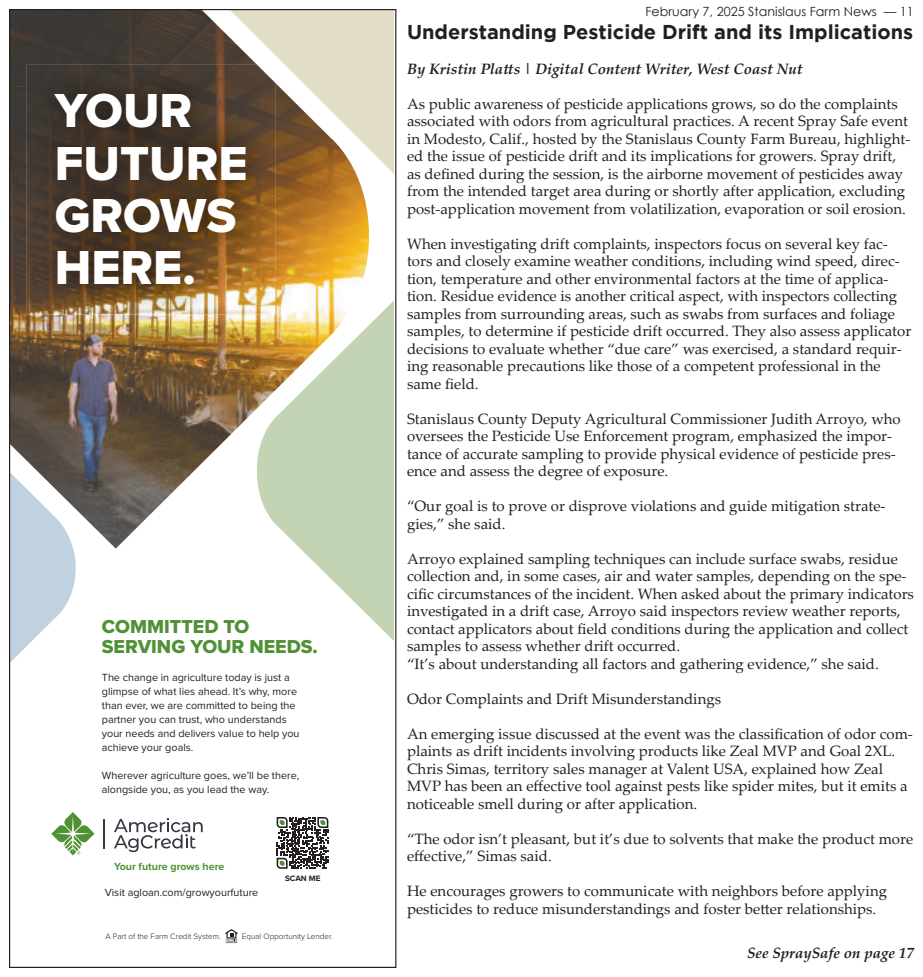
<style>
.page{position:relative;width:923px;height:977px;background:#fff}
.page>*{position:absolute;margin:0;border:0;box-sizing:border-box;transform-origin:0 0}
.t1{font:49.5px/52.1px "Proxima Nova Extrabld";color:#fff}
.t2{font:700 20px "Gotham";color:#231f20}
.t3{font:19.38px/19.4px "Proxima Nova Extrabld";color:#519136}
.t4{font:15px/17.5px "Palatino Linotype";color:#231f20}
.t5{font:italic 700 15px "Palatino Linotype";color:#231f20}
.t6{font:12.62px "Century Gothic";color:#231f20}
.t7{font:10.75px/14px "Proxima Nova";color:#231f20}
.t8{font:700 10.62px "Proxima Nova";color:#519136}
.t9{font:300 8.12px "Proxima Nova";color:#231f20}
.t10{font:700 8.12px "Proxima Nova";color:#231f20}
</style>
<div class="page">
<img style="left:11px;top:11px;width:218px;height:75px">
<img style="left:275px;top:174px;width:22px;height:127px">
<img style="left:11px;top:86px;width:34px;height:385px">
<img style="left:297px;top:174px;width:36px;height:127px">
<img style="left:333px;top:174px;width:36px;height:127px">
<img style="left:45px;top:314px;width:212px;height:158px">
<img style="left:76px;top:471px;width:113px;height:77px">
<svg style="left:189px;top:471px;width:4px;height:5px"></svg>
<img style="left:27px;top:64px;width:248px;height:250px">
<svg style="left:11px;top:471px;width:65px;height:191px"></svg>
<svg style="left:225px;top:929px;width:12px;height:14px"></svg>
<svg style="left:51px;top:812px;width:44px;height:43px"></svg>
<svg style="left:104px;top:819px;width:1px;height:29px"></svg>
<svg style="left:114px;top:818px;width:89px;height:34px"></svg>
<svg style="left:276px;top:817px;width:53px;height:52px"></svg>
<svg style="left:257px;top:301px;width:137px;height:339px;fill:#c2d4b3"></svg>
<svg style="left:229px;top:11px;width:165px;height:163px"></svg>
<h1 class="t1" style="left:55px;top:85px;width:194px">YOUR<br>FUTURE<br>GROWS<br>HERE.</h1>
<p class="t3" style="left:102px;top:617px;width:217px">COMMITTED TO<br>SERVING YOUR NEEDS.</p>
<p class="t7" style="left:102px;top:671px;width:199px">The change in agriculture today is just a glimpse of what lies ahead. It’s why, more than ever, we are committed to being the partner you can trust, who understands your needs and delivers value to help you achieve your goals.</p>
<p class="t7" style="left:102px;top:769px;width:199px">Wherever agriculture goes, we’ll be there, alongside you, as you lead the way.</p>
<p class="t8" style="left:114px;top:861px;width:112px">Your future grows here</p>
<p class="t10" style="left:285px;top:875px;width:37px">SCAN ME</p>
<p class="t7" style="left:105px;top:885px;width:155px">Visit agloan.com/growyourfuture</p>
<p class="t9" style="left:106px;top:933px;width:117px">A Part of the Farm Credit System.</p>
<p class="t9" style="left:242px;top:933px;width:92px">Equal Opportunity Lender.</p>
<p class="t6" style="left:645px;top:6px;width:270px">February 7, 2025 Stanislaus Farm News — 11</p>
<h2 class="t2" style="left:407px;top:20px;width:507px">Understanding Pesticide Drift and its Implications</h2>
<p class="t5" style="left:407px;top:58px;width:397px">By Kristin Platts | Digital Content Writer, West Coast Nut</p>
<p class="t4" style="left:407px;top:96px;width:505px">As public awareness of pesticide applications grows, so do the complaints associated with odors from agricultural practices. A recent Spray Safe event in Modesto, Calif., hosted by the Stanislaus County Farm Bureau, highlight&shy;ed the issue of pesticide drift and its implications for growers. Spray drift, as defined during the session, is the airborne movement of pesticides away from the intended target area during or shortly after application, excluding post-application movement from volatilization, evaporation or soil erosion.</p>
<p class="t4" style="left:407px;top:236px;width:506px">When investigating drift complaints, inspectors focus on several key fac&shy;tors and closely examine weather conditions, including wind speed, direc&shy;tion, temperature and other environmental factors at the time of applica&shy;tion. Residue evidence is another critical aspect, with inspectors collecting samples from surrounding areas, such as swabs from surfaces and foliage samples, to determine if pesticide drift occurred. They also assess applicator decisions to evaluate whether “due care” was exercised, a standard requir&shy;ing reasonable precautions like those of a competent professional in the same field.</p>
<p class="t4" style="left:407px;top:411px;width:495px">Stanislaus County Deputy Agricultural Commissioner Judith Arroyo, who oversees the Pesticide Use Enforcement program, emphasized the impor&shy;tance of accurate sampling to provide physical evidence of pesticide pres&shy;ence and assess the degree of exposure.</p>
<p class="t4" style="left:407px;top:499px;width:480px">“Our goal is to prove or disprove violations and guide mitigation strate&shy;gies,” she said.</p>
<p class="t4" style="left:407px;top:551px;width:508px">Arroyo explained sampling techniques can include surface swabs, residue collection and, in some cases, air and water samples, depending on the spe&shy;cific circumstances of the incident. When asked about the primary indicators investigated in a drift case, Arroyo said inspectors review weather reports, contact applicators about field conditions during the application and collect samples to assess whether drift occurred.<br>“It’s about understanding all factors and gathering evidence,” she said.</p>
<p class="t4" style="left:407px;top:691px;width:315px">Odor Complaints and Drift Misunderstandings</p>
<p class="t4" style="left:407px;top:724px;width:507px">An emerging issue discussed at the event was the classification of odor com&shy;plaints as drift incidents involving products like Zeal MVP and Goal 2XL.<br>Chris Simas, territory sales manager at Valent USA, explained how Zeal MVP has been an effective tool against pests like spider mites, but it emits a noticeable smell during or after application.</p>
<p class="t4" style="left:407px;top:831px;width:507px">“The odor isn’t pleasant, but it’s due to solvents that make the product more effective,” Simas said.</p>
<p class="t4" style="left:407px;top:884px;width:481px">He encourages growers to communicate with neighbors before applying pesticides to reduce misunderstandings and foster better relationships.</p>
<p class="t5" style="left:747px;top:946px;width:168px">See SpraySafe on page 17</p>
</div>
